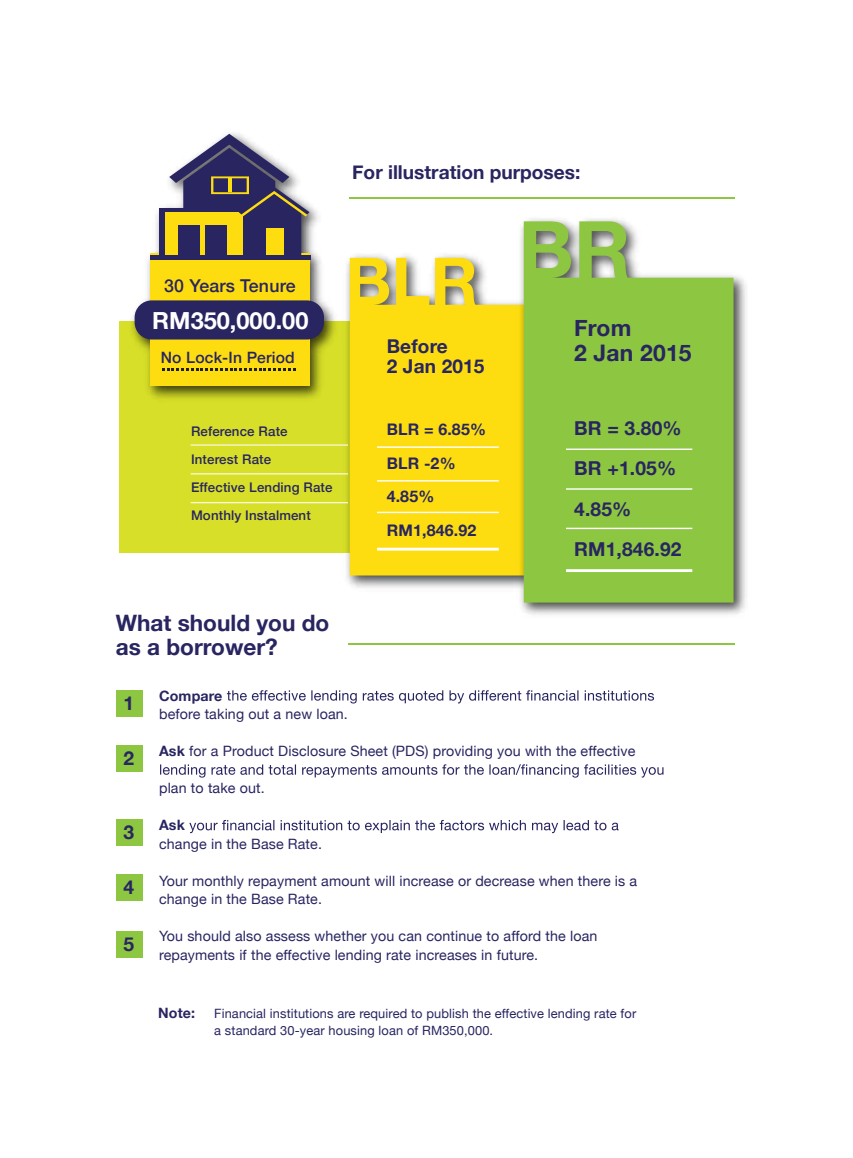
<style>
.page{position:relative;width:853px;height:1158px;background:#fff}
.page>*{position:absolute;margin:0;border:0;box-sizing:border-box;transform-origin:0 0}
.t1{font:700 23.45px "Helvetica Neue";color:#fff}
.t2{font:700 22.75px/24.3px "Helvetica Neue";letter-spacing:.01em;color:#282561}
.t3{font:700 22.57px/24.2px "Helvetica Neue";color:#282561}
.t4{font:700 19.07px/40.2px "Helvetica Neue";color:#282561}
.t5{font:500 17.68px "Helvetica Neue";letter-spacing:.01em;color:#282561}
.t6{font:700 15.92px/33.4px "Helvetica Neue";letter-spacing:.01em;color:#282561}
.t7{font:500 15.58px "Helvetica Neue";letter-spacing:.01em;color:#282561}
.t8{font:14.17px/18.6px "Helvetica Neue";letter-spacing:.01em;color:#282561}
.t9{font:700 14.17px "Helvetica Neue";letter-spacing:.01em;color:#282561}
.t10{font:500 13.3px/27.8px "Helvetica Neue";letter-spacing:.01em;color:#282561}
.t11{font:12.78px/17.2px "Helvetica Neue";letter-spacing:.01em;color:#282561}
.s1{font-weight:700}
</style>
<div class="page">
<div style="left:119px;top:321px;width:230px;height:231px;background:#d7df28"></div>
<img style="left:341px;top:254px;width:173px;height:334px">
<svg style="left:349px;top:258px;width:165px;height:317px;fill:#fedd10"></svg>
<img style="left:514px;top:218px;width:232px;height:397px">
<svg style="left:523px;top:221px;width:210px;height:381px;fill:#8dc640"></svg>
<img style="left:131px;top:133px;width:211px;height:271px">
<div style="left:150px;top:254px;width:159px;height:132px;background:#fedd10"></div>
<div style="left:134px;top:300px;width:190px;height:39px;background:#282561;border-radius:17px"></div>
<svg style="left:164px;top:212px;width:5px;height:43px"></svg>
<hr style="left:159px;top:208px;width:94px;height:4px;background:#282561">
<div style="left:159px;top:208px;width:5px;height:50px;background:#282561"></div>
<svg style="left:169px;top:134px;width:140px;height:121px"></svg>
<hr style="left:228px;top:178px;width:3px;height:14px;background:#fedd10">
<div style="left:150px;top:255px;width:160px;height:5px;background:#282561"></div>
<svg style="left:162px;top:368px;width:133px;height:2px"></svg>
<hr style="left:190px;top:444px;width:158px;height:1px;background:#fff">
<hr style="left:190px;top:473px;width:158px;height:1px;background:#fff">
<hr style="left:190px;top:502px;width:158px;height:1px;background:#fff">
<hr style="left:377px;top:446px;width:121px;height:2px;background:#fff">
<hr style="left:565px;top:448px;width:127px;height:2px;background:#fff">
<hr style="left:565px;top:488px;width:127px;height:1px;background:#fff">
<hr style="left:565px;top:527px;width:127px;height:2px;background:#fff">
<hr style="left:565px;top:569px;width:127px;height:3px;background:#fff">
<hr style="left:377px;top:480px;width:121px;height:1px;background:#fff">
<hr style="left:377px;top:511px;width:121px;height:2px;background:#fff">
<hr style="left:377px;top:547px;width:121px;height:3px;background:#fff">
<svg style="left:227px;top:690px;width:426px;height:13px"></svg>
<svg style="left:160px;top:764px;width:503px;height:13px"></svg>
<svg style="left:189px;top:820px;width:429px;height:13px"></svg>
<hr style="left:349px;top:197px;width:385px;height:1px;background:#8dc640">
<hr style="left:348px;top:643px;width:386px;height:1px;background:#8dc640">
<div style="left:116px;top:689px;width:26px;height:27px;background:#8dc640"></div>
<div style="left:116px;top:745px;width:26px;height:26px;background:#8dc640"></div>
<div style="left:116px;top:819px;width:26px;height:26px;background:#8dc640"></div>
<div style="left:116px;top:873px;width:26px;height:27px;background:#8dc640"></div>
<div style="left:116px;top:931px;width:26px;height:26px;background:#8dc640"></div>
<p class="t5" style="left:164px;top:271px;width:133px">30 Years Tenure</p>
<h1 class="t1" style="left:152px;top:302px;width:158px">RM350,000.00</h1>
<p class="t7" style="left:161px;top:344px;width:135px">No Lock-In Period</p>
<h3 class="t4" style="left:352px;top:152px;width:229px">For illustration purposes:</h3>
<h3 class="t4" style="left:386px;top:336px;width:99px;line-height:20.3px">Before<br>2 Jan 2015</h3>
<h2 class="t2" style="left:574px;top:316px;width:119px">From<br>2 Jan 2015</h2>
<p class="t10" style="left:191px;top:416px;width:143px">Reference Rate<br>Interest Rate<br>Effective Lending Rate<br>Monthly Instalment</p>
<p class="t6" style="left:386px;top:413px;width:101px">BLR = 6.85%<br>BLR -2%<br>4.85%<br>RM1,846.92</p>
<h3 class="t4" style="left:574px;top:408px;width:109px">BR = 3.80%<br>BR +1.05%<br>4.85%<br>RM1,846.92</h3>
<h3 class="t3" style="left:116px;top:611px;width:215px">What should you do as a borrower?</h3>
<h3 class="t4" style="left:123px;top:683px;width:12px">1</h3>
<h3 class="t4" style="left:123px;top:738px;width:12px">2</h3>
<h3 class="t4" style="left:123px;top:812px;width:12px">3</h3>
<h3 class="t4" style="left:123px;top:867px;width:12px">4</h3>
<h3 class="t4" style="left:123px;top:924px;width:12px">5</h3>
<p class="t9" style="left:159px;top:684px;width:65px">Compare</p>
<p class="t8" style="left:159px;top:705px;width:190px">before taking out a new loan.</p>
<p class="t8" style="left:159px;top:742px;width:477px"><span class="s1">Ask</span> for a Product Disclosure Sheet (PDS) providing you with the effective</p>
<p class="t8" style="left:159px;top:779px;width:107px">plan to take out.</p>
<p class="t9" style="left:159px;top:814px;width:27px">Ask</p>
<p class="t8" style="left:159px;top:835px;width:164px">change in the Base Rate.</p>
<p class="t8" style="left:159px;top:872px;width:479px">Your monthly repayment amount will increase or decrease when there is a change in the Base Rate.</p>
<p class="t8" style="left:159px;top:927px;width:439px">You should also assess whether you can continue to afford the loan repayments if the effective lending rate increases in future.</p>
<p class="t9" style="left:158px;top:1001px;width:38px">Note:</p>
<p class="t11" style="left:214px;top:1005px;width:423px">Financial institutions are required to publish the effective lending rate for a standard 30-year housing loan of RM350,000.</p>
</div>
